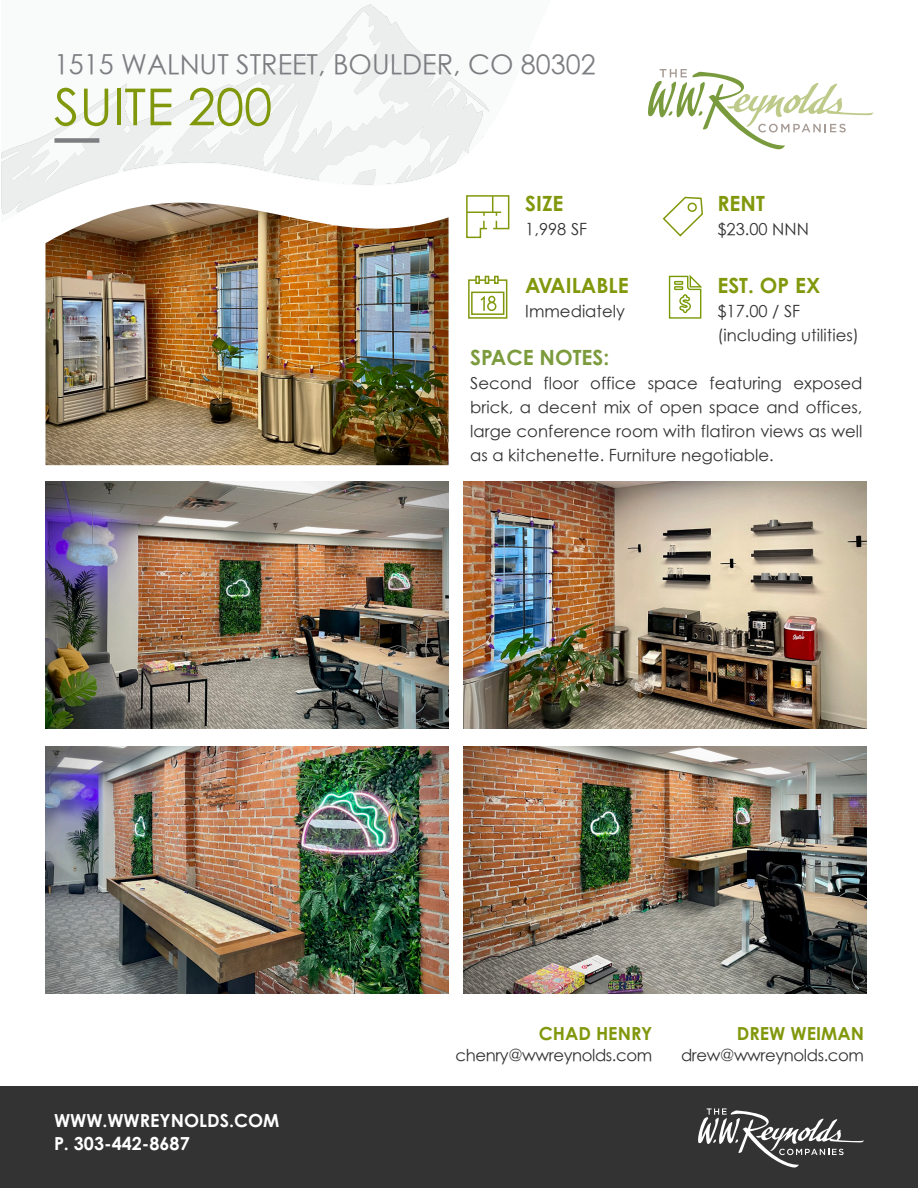
<style>
.page{position:relative;width:918px;height:1188px;background:#fff}
.page>*{position:absolute;margin:0;border:0;box-sizing:border-box;transform-origin:0 0}
.t1{font:51px "TR Century Gothic";color:#81980d}
.t2{font:27px "TR Century Gothic";color:#7c7e81}
.t3{font:700 21px "Century Gothic Std";color:#81980d}
.t4{font:700 21px "Century Gothic Std";color:#7c9b3d}
.t5{font:700 18px "Century Gothic Std";color:#fff}
.t6{font:700 18px "Century Gothic Std";color:#81980d}
.t7{font:16.5px/24px "TR Century Gothic";color:#333;text-align:justify}
.t8{font:16.5px "TR Century Gothic";letter-spacing:-.025em;color:#333}
</style>
<div class="page">
<svg style="left:1px;top:4px;width:378px;height:211px"></svg>
<svg style="left:648px;top:69px;width:226px;height:80px"></svg>
<div style="left:0;top:1086px;width:918px;height:102px;background:#333"></div>
<svg style="left:698px;top:1108px;width:166px;height:59px"></svg>
<svg style="left:662px;top:196px;width:41px;height:41px"></svg>
<div style="left:468px;top:279px;width:39px;height:40px;border:2px solid #81980d"></div>
<div style="left:471px;top:292px;width:33px;height:23px;border:2px solid #81980d"></div>
<svg style="left:475px;top:276px;width:5px;height:8px"></svg>
<svg style="left:494px;top:276px;width:5px;height:8px"></svg>
<svg style="left:485px;top:276px;width:4px;height:8px"></svg>
<div style="left:488px;top:296px;width:7px;height:7px;border:2px solid #81980d;border-radius:50%"></div>
<div style="left:487px;top:302px;width:9px;height:9px;border:2px solid #81980d;border-radius:50%"></div>
<svg style="left:479px;top:294px;width:7px;height:17px"></svg>
<svg style="left:11px;top:11px;width:499px;height:228px"></svg>
<svg style="left:669px;top:276px;width:32px;height:43px"></svg>
<img style="left:464px;top:482px;width:403px;height:247px">
<img style="left:45px;top:202px;width:404px;height:263px">
<img style="left:45px;top:482px;width:404px;height:247px">
<img style="left:45px;top:746px;width:404px;height:247px">
<img style="left:464px;top:746px;width:403px;height:247px">
<p class="t2" style="left:54px;top:47px;width:543px">1515 WALNUT STREET, BOULDER, CO 80302</p>
<p class="t1" style="left:54px;top:74px;width:220px">SUITE 200</p>
<p class="t3" style="left:525px;top:190px;width:40px">SIZE</p>
<p class="t7" style="left:525px;top:216px;width:63px">1,998 SF</p>
<p class="t3" style="left:525px;top:272px;width:105px">AVAILABLE</p>
<p class="t7" style="left:525px;top:298px;width:101px">Immediately</p>
<p class="t3" style="left:717px;top:190px;width:49px">RENT</p>
<p class="t7" style="left:717px;top:216px;width:93px">$23.00 NNN</p>
<p class="t3" style="left:717px;top:272px;width:104px">EST. OP EX</p>
<p class="t7" style="left:717px;top:298px;width:84px">$17.00 / SF</p>
<p class="t7" style="left:717px;top:322px;width:143px">(including utilities)</p>
<p class="t4" style="left:470px;top:344px;width:141px">SPACE NOTES:</p>
<p class="t7" style="left:470px;top:370px;width:394px">Second floor office space featuring exposed brick, a decent mix of open space and offices, large conference room with flatiron views as well as a kitchenette. Furniture negotiable.</p>
<p class="t5" style="left:54px;top:1110px;width:227px">WWW.WWREYNOLDS.COM</p>
<p class="t5" style="left:54px;top:1132px;width:137px">P. 303-442-8687</p>
<p class="t6" style="left:539px;top:1023px;width:115px">CHAD HENRY</p>
<p class="t8" style="left:455px;top:1045px;width:198px">chenry@wwreynolds.com</p>
<p class="t6" style="left:737px;top:1023px;width:129px">DREW WEIMAN</p>
<p class="t8" style="left:681px;top:1045px;width:184px">drew@wwreynolds.com</p>
</div>
